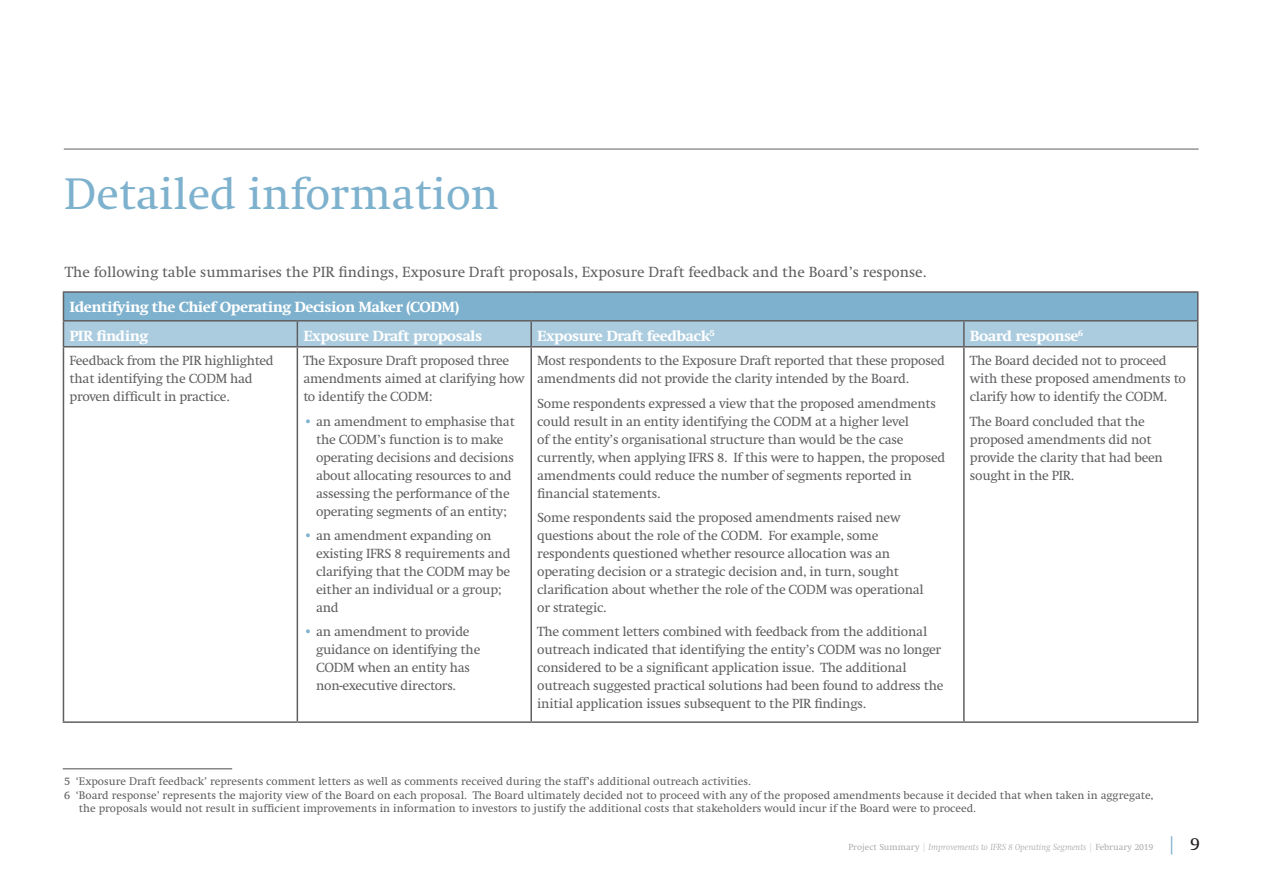
<style>
.page{position:relative;width:1263px;height:893px;background:#fff}
.page>*{position:absolute;margin:0;border:0;box-sizing:border-box;transform-origin:0 0}
.Level_1_heading{font:45px "Swift LT Pro";color:#7db1cd}
.Detailed_info_table{font:800 15px "Swift LT Pro";color:#fff}
.Body_copy{font:15px "Swift LT Pro";color:#5f5f62}
.Detailed_info_table-2{font:13.5px/18px "Swift LT Pro";letter-spacing:-.02em;color:#5f5f62}
.footnote{font:11.25px/13.5px "Swift LT Pro";color:#5f5f62}
.t1{font:italic 9px "Swift LT Pro";color:#abacb0}
.s1{color:#7db1cd}
.s2{font-style:normal}
.s3{font-style:normal;color:#d3d4d6}
.s4{font-style:normal;font-size:18px;color:#7db1cd}
.s5{font-style:normal;font-size:18px;color:#231f20}
</style>
<div class="page">
<hr style="left:64px;top:149px;width:1135px;height:1px;background:#5f5f62">
<hr style="left:63px;top:291px;width:234px;height:2px;background:#5f5f62">
<hr style="left:297px;top:291px;width:234px;height:2px;background:#5f5f62">
<hr style="left:531px;top:291px;width:433px;height:2px;background:#5f5f62">
<hr style="left:964px;top:291px;width:234px;height:2px;background:#5f5f62">
<svg style="left:63px;top:293px;width:1135px;height:53px;background:#90bad1"></svg>
<hr style="left:63px;top:346px;width:234px;height:1px;background:#5f5f62">
<hr style="left:63px;top:347px;width:1px;height:374px;background:#5f5f62">
<hr style="left:297px;top:346px;width:234px;height:1px;background:#5f5f62">
<hr style="left:297px;top:347px;width:1px;height:374px;background:#5f5f62">
<hr style="left:531px;top:346px;width:433px;height:1px;background:#5f5f62">
<hr style="left:530px;top:347px;width:2px;height:374px;background:#5f5f62">
<hr style="left:964px;top:346px;width:234px;height:1px;background:#5f5f62">
<hr style="left:963px;top:347px;width:2px;height:374px;background:#5f5f62">
<hr style="left:1197px;top:347px;width:1px;height:374px;background:#5f5f62">
<hr style="left:63px;top:721px;width:234px;height:2px;background:#5f5f62">
<hr style="left:297px;top:721px;width:234px;height:2px;background:#5f5f62">
<hr style="left:531px;top:721px;width:433px;height:2px;background:#5f5f62">
<hr style="left:964px;top:721px;width:234px;height:2px;background:#5f5f62">
<hr style="left:63px;top:768px;width:169px;height:1px;background:#5f5f62">
<p class="Level_1_heading" style="left:64px;top:168px;width:436px">Detailed information</p>
<p class="Body_copy" style="left:65px;top:264px;width:863px">The following table summarises the PIR findings, Exposure Draft proposals, Exposure Draft feedback and the Board’s response.</p>
<p class="Detailed_info_table" style="left:69px;top:298px;width:391px">Identifying the Chief Operating Decision Maker (CODM)</p>
<p class="Detailed_info_table" style="left:69px;top:327px;width:80px">PIR finding</p>
<p class="Detailed_info_table" style="left:303px;top:327px;width:180px">Exposure Draft proposals</p>
<p class="Detailed_info_table" style="left:537px;top:327px;width:179px">Exposure Draft feedback<sup>5</sup></p>
<p class="Detailed_info_table" style="left:970px;top:327px;width:115px">Board response<sup>6</sup></p>
<p class="Detailed_info_table-2" style="left:69px;top:352px;width:206px">Feedback from the PIR highlighted that identifying the CODM had proven difficult in practice.</p>
<p class="Detailed_info_table-2" style="left:303px;top:352px;width:223px">The Exposure Draft proposed three amendments aimed at clarifying how to identify the CODM:</p>
<p class="Detailed_info_table-2" style="left:316px;top:412px;width:200px;text-indent:-13px"><span class="s1">•</span> an amendment to emphasise that the CODM’s function is to make operating decisions and decisions about allocating resources to and assessing the performance of the operating segments of an entity;</p>
<p class="Detailed_info_table-2" style="left:316px;top:526px;width:196px;text-indent:-13px"><span class="s1">•</span> an amendment expanding on existing IFRS 8 requirements and clarifying that the CODM may be either an individual or a group; and</p>
<p class="Detailed_info_table-2" style="left:316px;top:623px;width:166px;text-indent:-13px"><span class="s1">•</span> an amendment to provide guidance on identifying the<br>CODM when an entity has non‑executive directors.</p>
<p class="Detailed_info_table-2" style="left:537px;top:352px;width:409px">Most respondents to the Exposure Draft reported that these proposed amendments did not provide the clarity intended by the Board.</p>
<p class="Detailed_info_table-2" style="left:537px;top:394px;width:410px">Some respondents expressed a view that the proposed amendments could result in an entity identifying the CODM at a higher level<br>of the entity’s organisational structure than would be the case currently, when applying IFRS 8. If this were to happen, the proposed amendments could reduce the number of segments reported in financial statements.</p>
<p class="Detailed_info_table-2" style="left:537px;top:508px;width:388px">Some respondents said the proposed amendments raised new questions about the role of the CODM. For example, some respondents questioned whether resource allocation was an operating decision or a strategic decision and, in turn, sought clarification about whether the role of the CODM was operational or strategic.</p>
<p class="Detailed_info_table-2" style="left:537px;top:623px;width:408px">The comment letters combined with feedback from the additional outreach indicated that identifying the entity’s CODM was no longer considered to be a significant application issue. The additional outreach suggested practical solutions had been found to address the initial application issues subsequent to the PIR findings.</p>
<p class="Detailed_info_table-2" style="left:970px;top:352px;width:217px">The Board decided not to proceed with these proposed amendments to clarify how to identify the CODM.</p>
<p class="Detailed_info_table-2" style="left:970px;top:412px;width:195px">The Board concluded that the proposed amendments did not provide the clarity that had been sought in the PIR.</p>
<p class="footnote" style="left:64px;top:775px;width:688px">5 ‘Exposure Draft feedback’ represents comment letters as well as comments received during the staff’s additional outreach activities.</p>
<p class="footnote" style="left:79px;top:788px;width:1076px;text-indent:-15px">6 ‘Board response’ represents the majority view of the Board on each proposal. The Board ultimately decided not to proceed with any of the proposed amendments because it decided that when taken in aggregate, the proposals would not result in sufficient improvements in information to investors to justify the additional costs that stakeholders would incur if the Board were to proceed.</p>
<p class="t1" style="left:848px;top:842px;width:353px"><span class="s2">Project Summary</span> <span class="s3">|</span> Improvements to IFRS 8 Operating Segments <span class="s3">|</span> <span class="s2">February 2019</span> <span class="s4">|</span> <span class="s5">9</span></p>
</div>
